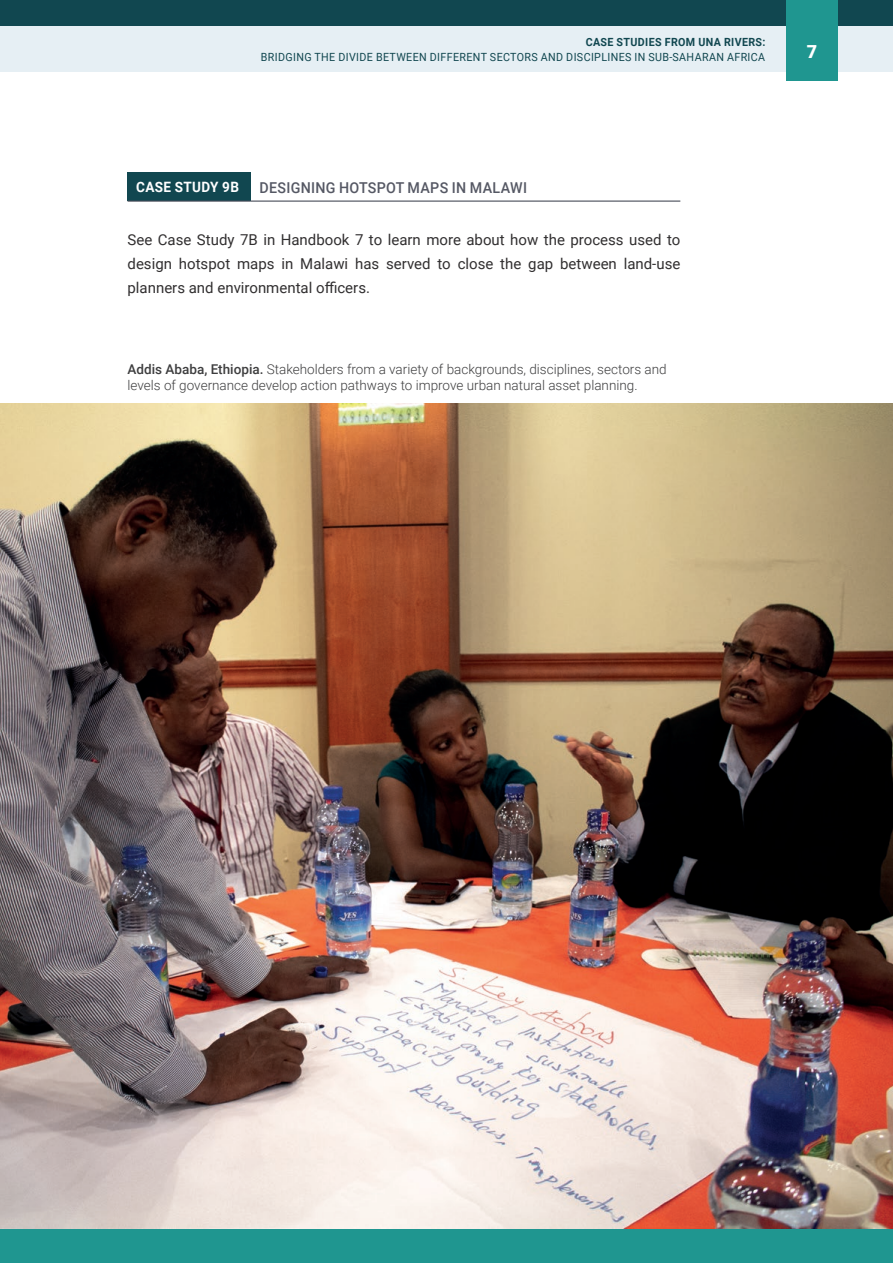
<style>
.page{position:relative;width:893px;height:1263px;background:#fff}
.page>*{position:absolute;margin:0;border:0;box-sizing:border-box;transform-origin:0 0}
.t1{font:900 18px "Roboto";color:#fff}
.t2{font:15px/24px "Roboto";color:#312f30;text-align:justify}
.t3{font:500 15px "Roboto";letter-spacing:.02em;color:#555864;scale:.95 1}
.t4{font:700 14.25px "Roboto";letter-spacing:.025em;color:#fff;scale:.95 1}
.t5{font:300 13.5px/16.5px "Roboto";color:#3e3e3f}
.t6{font:11.25px "Roboto";color:#114750;scale:.95 1}
.t7{font:700 11.25px "Roboto";letter-spacing:.035em;color:#114750;scale:.95 1}
.s1{font-weight:500}
</style>
<div class="page">
<img style="left:0;top:72px;width:1px;height:1157px">
<img style="left:1px;top:404px;width:892px;height:825px">
<div style="left:1px;top:26px;width:892px;height:46px;background:#e6eff4"></div>
<div style="left:1px;top:0;width:892px;height:26px;background:#114750"></div>
<div style="left:1px;top:1229px;width:892px;height:34px;background:#1f9690"></div>
<div style="left:787px;top:0;width:51px;height:81px;background:#1f9690"></div>
<div style="left:128px;top:173px;width:123px;height:28px;background:#114750"></div>
<hr style="left:128px;top:201px;width:123px;height:1px;background:#484d59">
<hr style="left:251px;top:201px;width:429px;height:1px;background:#484d59">
<p class="t7" style="left:586px;top:34px;width:16px">CASE</p>
<p class="t7" style="left:617px;top:34px;width:8px">STUDIES</p>
<p class="t7" style="left:665px;top:34px;width:8px">FRO</p>
<p class="t7" style="left:686px;top:34px;width:55px">M UNA RIVERS</p>
<p class="t7" style="left:762px;top:34px;width:5px">:</p>
<p class="t6" style="left:261px;top:49px;width:15px">Bridging</p>
<p class="t6" style="left:315px;top:49px;width:9px">the</p>
<p class="t6" style="left:338px;top:49px;width:7px">divide</p>
<p class="t6" style="left:376px;top:49px;width:9px">between</p>
<p class="t6" style="left:430px;top:49px;width:8px">different</p>
<p class="t6" style="left:490px;top:49px;width:9px">sectors</p>
<p class="t6" style="left:541px;top:49px;width:9px">and</p>
<p class="t6" style="left:566px;top:49px;width:8px">disciplines</p>
<p class="t6" style="left:635px;top:49px;width:23px">in sub</p>
<p class="t6" style="left:669px;top:49px;width:20px">-Saharan</p>
<p class="t6" style="left:727px;top:49px;width:16px">Africa</p>
<p class="t1" style="left:807px;top:39px;width:12px">7</p>
<p class="t4" style="left:136px;top:177px;width:110px">CASE STUDY 9B</p>
<p class="t3" style="left:260px;top:177px;width:283px">DESIGNING HOTSPOT MAPS IN MALAWI</p>
<p class="t2" style="left:128px;top:227px;width:554px">See Case Study 7B in Handbook 7 to learn more about how the process used to design hotspot maps in Malawi has served to close the gap between land-use planners and environmental officers.</p>
<p class="t5" style="left:128px;top:360px;width:541px"><span class="s1">Addis Ababa, Ethiopia.</span> Stakeholders from a variety of backgrounds, disciplines, sectors and levels of governance develop action pathways to improve urban natural asset planning.</p>
</div>
